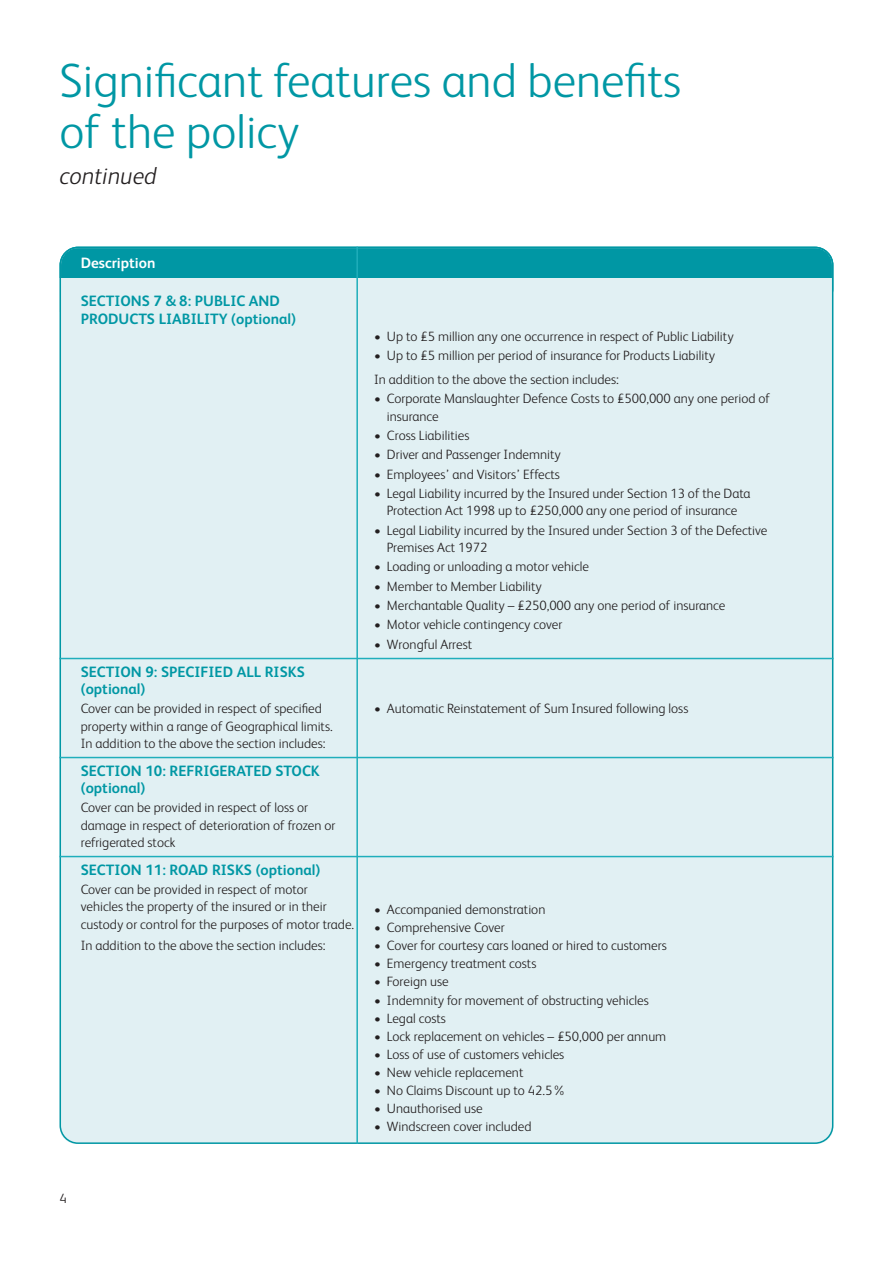
<style>
.page{position:relative;width:893px;height:1263px;background:#fff}
.page>*{position:absolute;margin:0;border:0;box-sizing:border-box;transform-origin:0 0}
.t1{font:300 48px/51px "FS Albert";color:#0097a4}
.t2{font:italic 300 24px "FS Albert";color:#231f20}
.t3{font:700 15px/17.2px "FS Albert";color:#0097a4}
.t4{font:700 15px "FS Albert";color:#fff}
.t5{font:300 13.5px/17.2px "FS Albert";color:#231f20}
</style>
<div class="page">
<div style="left:60px;top:247px;width:773px;height:897px;background:#e1f0f3"></div>
<hr style="left:60px;top:658px;width:773px;height:1px;background:#1faebb">
<hr style="left:60px;top:757px;width:773px;height:1px;background:#1faebb">
<hr style="left:60px;top:856px;width:773px;height:1px;background:#1faebb">
<hr style="left:356px;top:247px;width:2px;height:897px;background:#1faebb">
<h1 class="t1" style="left:60px;top:60px;width:623px">Significant features and benefits of the policy</h1>
<h2 class="t2" style="left:60px;top:168px;width:99px">continued</h2>
<p class="t4" style="left:81px;top:257px;width:76px">Description</p>
<p class="t3" style="left:81px;top:294px;width:217px">SECTIONS 7 &amp; 8: PUBLIC AND<br>PRODUCTS LIABILITY (optional)</p>
<p class="t5" style="left:374px;top:329px;width:361px">• Up to £5 million any one occurrence in respect of Public Liability</p>
<p class="t5" style="left:374px;top:345px;width:342px;line-height:23.7px">• Up to £5 million per period of insurance for Products Liability<br>In addition to the above the section includes:</p>
<p class="t5" style="left:387px;top:391px;width:385px;text-indent:-13px">• Corporate Manslaughter Defence Costs to £500,000 any one period of insurance</p>
<p class="t5" style="left:374px;top:428px;width:97px">• Cross Liabilities</p>
<p class="t5" style="left:374px;top:447px;width:188px">• Driver and Passenger Indemnity</p>
<p class="t5" style="left:374px;top:467px;width:187px">• Employees’ and Visitors’ Effects</p>
<p class="t5" style="left:374px;top:486px;width:378px;text-align:center">• Legal Liability incurred by the Insured under Section 13 of the Data<br>Protection Act 1998 up to £250,000 any one period of insurance</p>
<p class="t5" style="left:387px;top:523px;width:382px;text-indent:-13px">• Legal Liability incurred by the Insured under Section 3 of the Defective<br>Premises Act 1972</p>
<p class="t5" style="left:374px;top:559px;width:216px">• Loading or unloading a motor vehicle</p>
<p class="t5" style="left:374px;top:579px;width:169px">• Member to Member Liability</p>
<p class="t5" style="left:374px;top:598px;width:353px">• Merchantable Quality – £250,000 any one period of insurance</p>
<p class="t5" style="left:374px;top:618px;width:190px">• Motor vehicle contingency cover</p>
<p class="t5" style="left:374px;top:637px;width:100px">• Wrongful Arrest</p>
<p class="t3" style="left:81px;top:664px;width:226px">SECTION 9: SPECIFIED ALL RISKS (optional)</p>
<p class="t5" style="left:81px;top:701px;width:243px">Cover can be provided in respect of specified</p>
<p class="t5" style="left:374px;top:701px;width:316px">• Automatic Reinstatement of Sum Insured following loss</p>
<p class="t5" style="left:81px;top:719px;width:253px">property within a range of Geographical limits.<br>In addition to the above the section includes:</p>
<p class="t3" style="left:81px;top:763px;width:241px">SECTION 10: REFRIGERATED STOCK (optional)</p>
<p class="t5" style="left:81px;top:800px;width:256px">Cover can be provided in respect of loss or damage in respect of deterioration of frozen or refrigerated stock</p>
<p class="t3" style="left:81px;top:862px;width:241px">SECTION 11: ROAD RISKS (optional)</p>
<p class="t5" style="left:81px;top:882px;width:275px">Cover can be provided in respect of motor<br>vehicles the property of the insured or in their custody or control for the purposes of motor trade.</p>
<p class="t5" style="left:81px;top:938px;width:246px">In addition to the above the section includes:</p>
<p class="t5" style="left:374px;top:902px;width:173px">• Accompanied demonstration</p>
<p class="t5" style="left:374px;top:920px;width:132px">• Comprehensive Cover</p>
<p class="t5" style="left:374px;top:938px;width:294px">• Cover for courtesy cars loaned or hired to customers</p>
<p class="t5" style="left:374px;top:956px;width:164px">• Emergency treatment costs</p>
<p class="t5" style="left:374px;top:974px;width:76px">• Foreign use</p>
<p class="t5" style="left:374px;top:993px;width:276px">• Indemnity for movement of obstructing vehicles</p>
<p class="t5" style="left:374px;top:1011px;width:73px">• Legal costs</p>
<p class="t5" style="left:374px;top:1029px;width:294px">• Lock replacement on vehicles – £50,000 per annum</p>
<p class="t5" style="left:374px;top:1047px;width:192px">• Loss of use of customers vehicles</p>
<p class="t5" style="left:374px;top:1065px;width:151px">• New vehicle replacement</p>
<p class="t5" style="left:374px;top:1083px;width:193px">• No Claims Discount up to 42.5%</p>
<p class="t5" style="left:374px;top:1101px;width:110px">• Unauthorised use</p>
<p class="t5" style="left:374px;top:1119px;width:159px">• Windscreen cover included</p>
<p class="t5" style="left:60px;top:1191px;width:9px">4</p>
</div>
